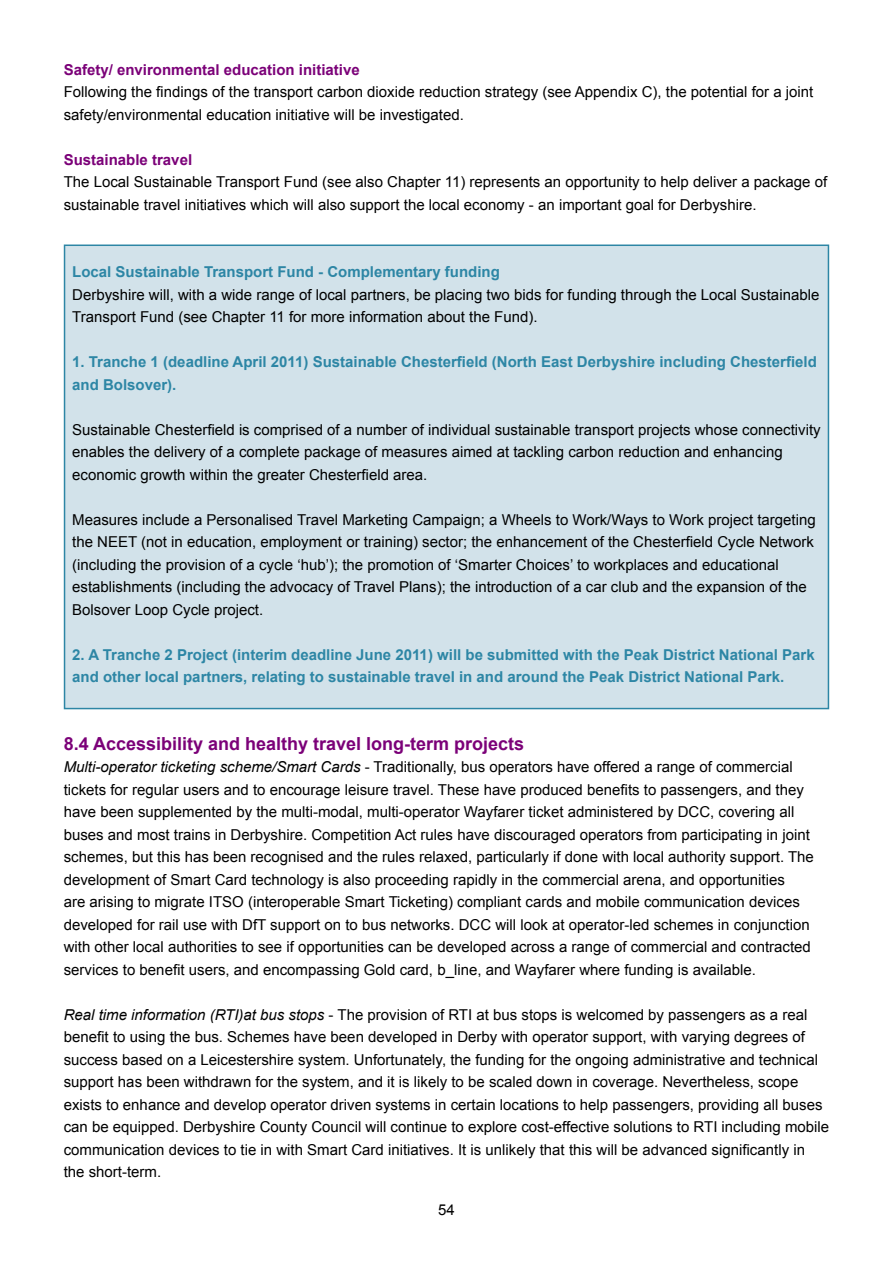
<style>
.page{position:relative;width:893px;height:1263px;background:#fff}
.page>*{position:absolute;margin:0;border:0;box-sizing:border-box;transform-origin:0 0}
.t1{font:700 18px "Arial";color:#7b0078}
.t2{font:15px/22.5px "Arial";color:#000}
.t3{font:700 15px/22.5px "Arial";color:#2d86a5}
.t4{font:700 15px "Arial";color:#7b0078}
.s1{font-style:italic}
</style>
<div class="page">
<div style="left:65px;top:245px;width:763px;height:463px;background:#d2e2ea"></div>
<div style="left:64px;top:244px;width:765px;height:465px;border:2px solid #2d86a5"></div>
<p class="t4" style="left:64px;top:61px;width:297px">Safety/ environmental education initiative</p>
<p class="t2" style="left:64px;top:81px;width:751px">Following the findings of the transport carbon dioxide reduction strategy (see Appendix C), the potential for a joint safety/environmental education initiative will be investigated.</p>
<p class="t4" style="left:64px;top:151px;width:130px">Sustainable travel</p>
<p class="t2" style="left:64px;top:171px;width:765px">The Local Sustainable Transport Fund (see also Chapter 11) represents an opportunity to help deliver a package of sustainable travel initiatives which will also support the local economy - an important goal for Derbyshire.</p>
<p class="t3" style="left:72px;top:261px;width:429px">Local Sustainable Transport Fund - Complementary funding</p>
<p class="t2" style="left:72px;top:283px;width:748px">Derbyshire will, with a wide range of local partners, be placing two bids for funding through the Local Sustainable<br>Transport Fund (see Chapter 11 for more information about the Fund).</p>
<p class="t3" style="left:72px;top:351px;width:746px">1. Tranche 1 (deadline April 2011) Sustainable Chesterfield (North East Derbyshire including Chesterfield and Bolsover).</p>
<p class="t2" style="left:72px;top:418px;width:750px">Sustainable Chesterfield is comprised of a number of individual sustainable transport projects whose connectivity enables the delivery of a complete package of measures aimed at tackling carbon reduction and enhancing economic growth within the greater Chesterfield area.</p>
<p class="t2" style="left:72px;top:508px;width:745px">Measures include a Personalised Travel Marketing Campaign; a Wheels to Work/Ways to Work project targeting the NEET (not in education, employment or training) sector; the enhancement of the Chesterfield Cycle Network (including the provision of a cycle ‘hub’); the promotion of ‘Smarter Choices’ to workplaces and educational establishments (including the advocacy of Travel Plans); the introduction of a car club and the expansion of the Bolsover Loop Cycle project.</p>
<p class="t3" style="left:72px;top:643px;width:744px">2. A Tranche 2 Project (interim deadline June 2011) will be submitted with the Peak District National Park and other local partners, relating to sustainable travel in and around the Peak District National Park.</p>
<p class="t1" style="left:64px;top:733px;width:462px">8.4 Accessibility and healthy travel long-term projects</p>
<p class="t2" style="left:64px;top:756px;width:752px"><span class="s1">Multi-operator ticketing scheme/Smart Cards</span> - Traditionally, bus operators have offered a range of commercial tickets for regular users and to encourage leisure travel. These have produced benefits to passengers, and they have been supplemented by the multi-modal, multi-operator Wayfarer ticket administered by DCC, covering all buses and most trains in Derbyshire. Competition Act rules have discouraged operators from participating in joint schemes, but this has been recognised and the rules relaxed, particularly if done with local authority support. The development of Smart Card technology is also proceeding rapidly in the commercial arena, and opportunities<br>are arising to migrate ITSO (interoperable Smart Ticketing) compliant cards and mobile communication devices developed for rail use with DfT support on to bus networks. DCC will look at operator-led schemes in conjunction with other local authorities to see if opportunities can be developed across a range of commercial and contracted services to benefit users, and encompassing Gold card, b_line, and Wayfarer where funding is available.</p>
<p class="t2" style="left:64px;top:1003px;width:767px"><span class="s1">Real time information (RTI)at bus stops</span> - The provision of RTI at bus stops is welcomed by passengers as a real benefit to using the bus. Schemes have been developed in Derby with operator support, with varying degrees of success based on a Leicestershire system. Unfortunately, the funding for the ongoing administrative and technical support has been withdrawn for the system, and it is likely to be scaled down in coverage. Nevertheless, scope exists to enhance and develop operator driven systems in certain locations to help passengers, providing all buses can be equipped. Derbyshire County Council will continue to explore cost-effective solutions to RTI including mobile communication devices to tie in with Smart Card initiatives. It is unlikely that this will be advanced significantly in the short-term.</p>
<p class="t2" style="left:438px;top:1199px;width:18px">54</p>
</div>
